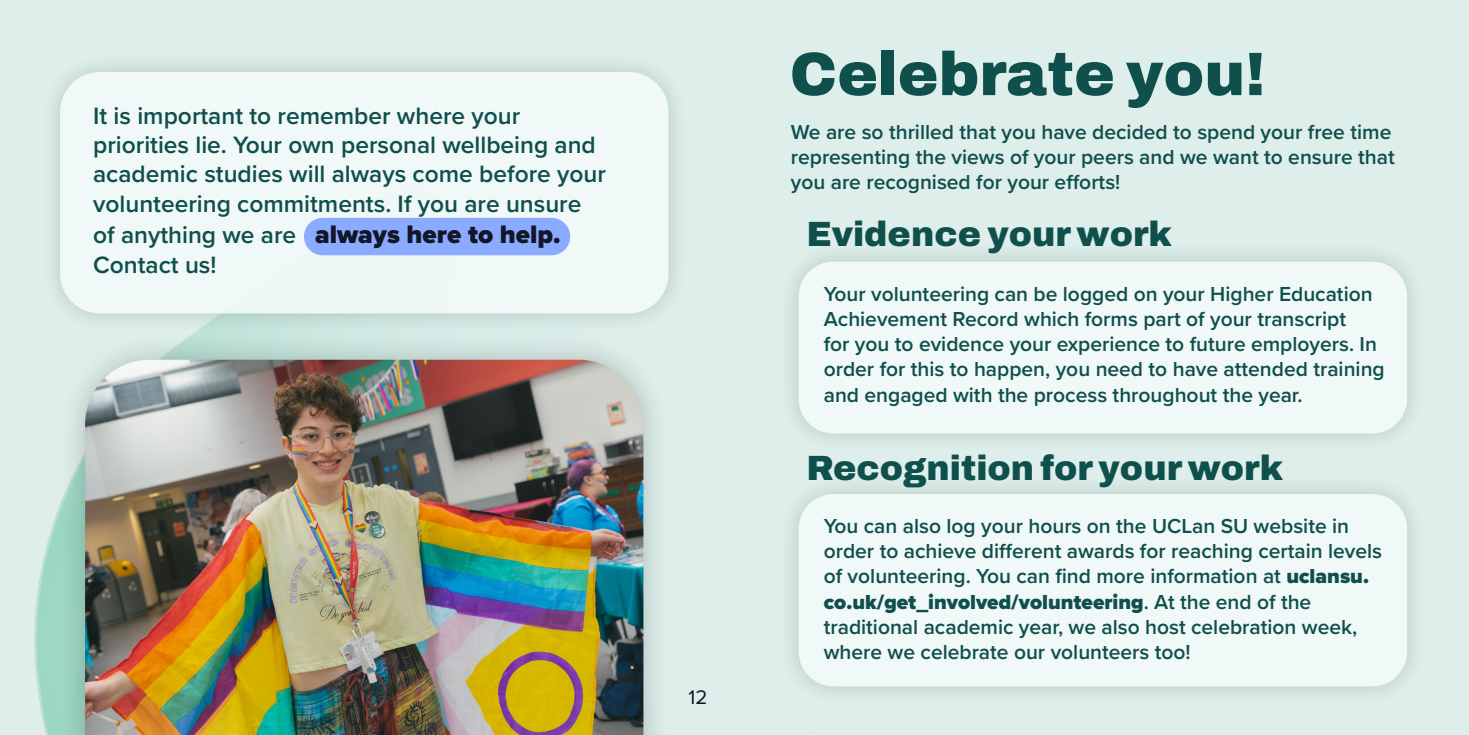
<style>
.page{position:relative;width:1469px;height:735px;background:#fff}
.page>*{position:absolute;margin:0;border:0;box-sizing:border-box;transform-origin:0 0}
.t1{font:600 61.25px "Archivo";color:#0f4f4c}
.t2{font:600 35px "Archivo";color:#0f4f4c}
.t3{font:900 26.25px "Proxima Nova";color:#131628}
.t4{font:600 24.5px/29.4px "Proxima Nova";color:#0f4f4c}
.t5{font:600 21px/25.2px "Proxima Nova";color:#0f4f4c}
.t6{font:20.47px "Proxima Nova";color:#131628}
.s1{font-weight:600;font-size:24.5px;color:#0f4f4c}
.s2{font-weight:900}
</style>
<div class="page">
<div style="left:777px;top:240px;width:652px;height:215px;background:#000;opacity:.21"></div>
<div style="left:798px;top:261px;width:608px;height:172px;background:#f7fcfc;border-radius:35px"></div>
<div style="left:777px;top:472px;width:652px;height:235px;background:#d9e9e6"></div>
<div style="left:798px;top:493px;width:608px;height:193px;background:#f7fcfc;border-radius:35px"></div>
<div style="left:38px;top:50px;width:652px;height:285px;background:#000;opacity:.21"></div>
<div style="left:60px;top:72px;width:608px;height:241px;background:#f7fcfc;border-radius:40px"></div>
<div style="left:304px;top:218px;width:266px;height:37px;background:#8aabff;border-radius:19px"></div>
<div style="left:57px;top:331px;width:614px;height:403px;background:#000;opacity:.21"></div>
<img style="left:85px;top:359px;width:558px;height:375px">
<p class="t4" style="left:93px;top:100px;width:514px">It is important to remember where your priorities lie. Your own personal wellbeing and academic studies will always come before your volunteering commitments. If you are unsure</p>
<p class="t3" style="left:93px;top:215px;width:469px"><span class="s1">of anything we are</span> always here to help.</p>
<p class="t4" style="left:93px;top:249px;width:125px">Contact us!</p>
<p class="t6" style="left:688px;top:681px;width:20px">12</p>
<h1 class="t1" style="left:789px;top:28px;width:477px">Celebrate you!</h1>
<p class="t5" style="left:790px;top:118px;width:605px">We are so thrilled that you have decided to spend your free time representing the views of your peers and we want to ensure that you are recognised for your efforts!</p>
<h2 class="t2" style="left:806px;top:208px;width:367px">Evidence your work</h2>
<p class="t5" style="left:823px;top:280px;width:562px">Your volunteering can be logged on your Higher Education Achievement Record which forms part of your transcript<br>for you to evidence your experience to future employers. In order for this to happen, you need to have attended training and engaged with the process throughout the year.</p>
<h2 class="t2" style="left:806px;top:441px;width:478px">Recognition for your work</h2>
<p class="t5" style="left:823px;top:512px;width:560px">You can also log your hours on the UCLan SU website in order to achieve different awards for reaching certain levels of volunteering. You can find more information at <span class="s2">uclansu. co.uk/get_involved/volunteering</span>. At the end of the traditional academic year, we also host celebration week, where we celebrate our volunteers too!</p>
</div>
